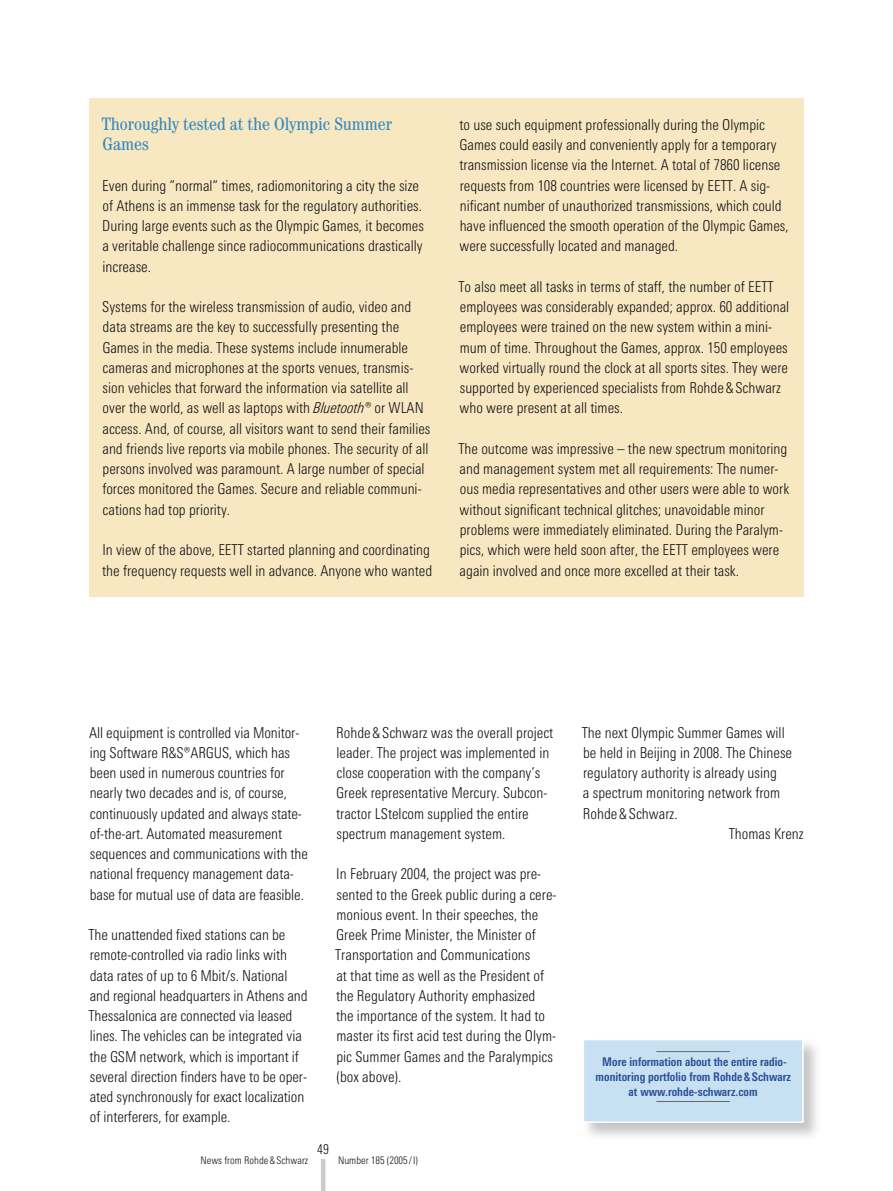
<style>
.page{position:relative;width:893px;height:1191px;background:#fff}
.page>*{position:absolute;margin:0;border:0;box-sizing:border-box;transform-origin:0 0}
._1_Überschrift_12__p_cyan{font:condensed 18px/20.2px "Century";color:#3689bf}
._2_Haupttext_10_p{font:300 15px/20.2px "RS Univers Cond";color:#100f10}
.Autor_10_p{font:300 15px "RS Univers Cond";color:#100f10}
.t1{font:300 13.5px "RS Univers Cond";color:#100f10}
.Internetverweis{font:700 12px/15px "RS Univers Cond";color:#294f96;text-align:center}
.t2{font:300 10.5px "RS Univers Cond";color:#100f10}
.s1{font-style:italic}
</style>
<div class="page">
<div style="left:89px;top:98px;width:715px;height:498px;background:#f7e8c2"></div>
<hr style="left:321px;top:1161px;width:4px;height:30px;background:#cbccce">
<div style="left:581px;top:1037px;width:242px;height:104px;background:#b1b2b4;opacity:.75"></div>
<div style="left:583px;top:1039px;width:220px;height:83px;background:#c8e1f2"></div>
<hr style="left:656px;top:1051px;width:74px;height:1px;background:#67686a">
<hr style="left:656px;top:1101px;width:74px;height:1px;background:#67686a">
<div style="left:583px;top:1038px;width:221px;height:85px;border:2px solid #fff"></div>
<p class="_1_Überschrift_12__p_cyan" style="left:102px;top:113px;width:292px">Thoroughly tested at the Olympic Summer<br>Games</p>
<p class="_2_Haupttext_10_p" style="left:102px;top:175px;width:323px">Even during “normal“ times, radiomonitoring a city the size of Athens is an immense task for the regulatory authorities.<br>During large events such as the Olympic Games, it becomes a veritable challenge since radiocommunications drastically increase.</p>
<p class="_2_Haupttext_10_p" style="left:102px;top:297px;width:330px">Systems for the wireless transmission of audio, video and data streams are the key to successfully presenting the Games in the media. These systems include innumerable cameras and microphones at the sports venues, transmis&shy;sion vehicles that forward the information via satellite all over the world, as well as laptops with <span class="s1">Bluetooth</span> ® or WLAN access. And, of course, all visitors want to send their families and friends live reports via mobile phones. The security of all persons involved was paramount. A large number of special forces monitored the Games. Secure and reliable communi&shy;cations had top priority.</p>
<p class="_2_Haupttext_10_p" style="left:102px;top:540px;width:331px">In view of the above, EETT started planning and coordinating the frequency requests well in advance. Anyone who wanted</p>
<p class="_2_Haupttext_10_p" style="left:459px;top:114px;width:331px">to use such equipment professionally during the Olympic Games could easily and conveniently apply for a temporary transmission license via the Internet. A total of 7860 license requests from 108 countries were licensed by EETT. A sig&shy;nificant number of unauthorized transmissions, which could have influenced the smooth operation of the Olympic Games, were successfully located and managed.</p>
<p class="_2_Haupttext_10_p" style="left:458px;top:276px;width:332px">To also meet all tasks in terms of staff, the number of EETT employees was considerably expanded; approx. 60 additional employees were trained on the new system within a mini&shy;mum of time. Throughout the Games, approx. 150 employees worked virtually round the clock at all sports sites. They were supported by experienced specialists from Rohde &amp; Schwarz who were present at all times.</p>
<p class="_2_Haupttext_10_p" style="left:458px;top:438px;width:332px">The outcome was impressive – the new spectrum monitoring and management system met all requirements: The numer&shy;ous media representatives and other users were able to work without significant technical glitches; unavoidable minor problems were immediately eliminated. During the Paralym&shy;pics, which were held soon after, the EETT employees were again involved and once more excelled at their task.</p>
<p class="_2_Haupttext_10_p" style="left:89px;top:722px;width:220px">All equipment is controlled via Monitor&shy;ing Software R&amp;S ® ARGUS, which has been used in numerous countries for nearly two decades and is, of course, continuously updated and always state&shy;of-the-art. Automated measurement sequences and communications with the national frequency management data&shy;base for mutual use of data are feasible.</p>
<p class="_2_Haupttext_10_p" style="left:88px;top:924px;width:221px">The unattended fixed stations can be remote-controlled via radio links with data rates of up to 6 Mbit/s. National and regional headquarters in Athens and Thessalonica are connected via leased lines. The vehicles can be integrated via the GSM network, which is important if several direction finders have to be oper&shy;ated synchronously for exact localization of interferers, for example.</p>
<p class="_2_Haupttext_10_p" style="left:336px;top:722px;width:219px">Rohde &amp; Schwarz was the overall project leader. The project was implemented in close cooperation with the company’s Greek representative Mercury. Subcon&shy;tractor LStelcom supplied the entire spectrum management system.</p>
<p class="_2_Haupttext_10_p" style="left:335px;top:864px;width:223px">In February 2004, the project was pre&shy;sented to the Greek public during a cere&shy;monious event. In their speeches, the Greek Prime Minister, the Minister of Transportation and Communications<br>at that time as well as the President of the Regulatory Authority emphasized<br>the importance of the system. It had to master its first acid test during the Olym&shy;pic Summer Games and the Paralympics (box above).</p>
<p class="t1" style="left:317px;top:1141px;width:13px">49</p>
<p class="t2" style="left:200px;top:1153px;width:109px">News from Rohde &amp; Schwarz</p>
<p class="t2" style="left:338px;top:1153px;width:82px">Number 185 (2005/I)</p>
<p class="_2_Haupttext_10_p" style="left:582px;top:722px;width:212px">The next Olympic Summer Games will be held in Beijing in 2008. The Chinese regulatory authority is already using<br>a spectrum monitoring network from<br>Rohde &amp; Schwarz.</p>
<p class="Autor_10_p" style="left:729px;top:825px;width:76px">Thomas Krenz</p>
<p class="Internetverweis" style="left:596px;top:1054px;width:197px">More information about the entire radio&shy;monitoring portfolio from Rohde &amp; Schwarz at www.rohde-schwarz.com</p>
</div>
